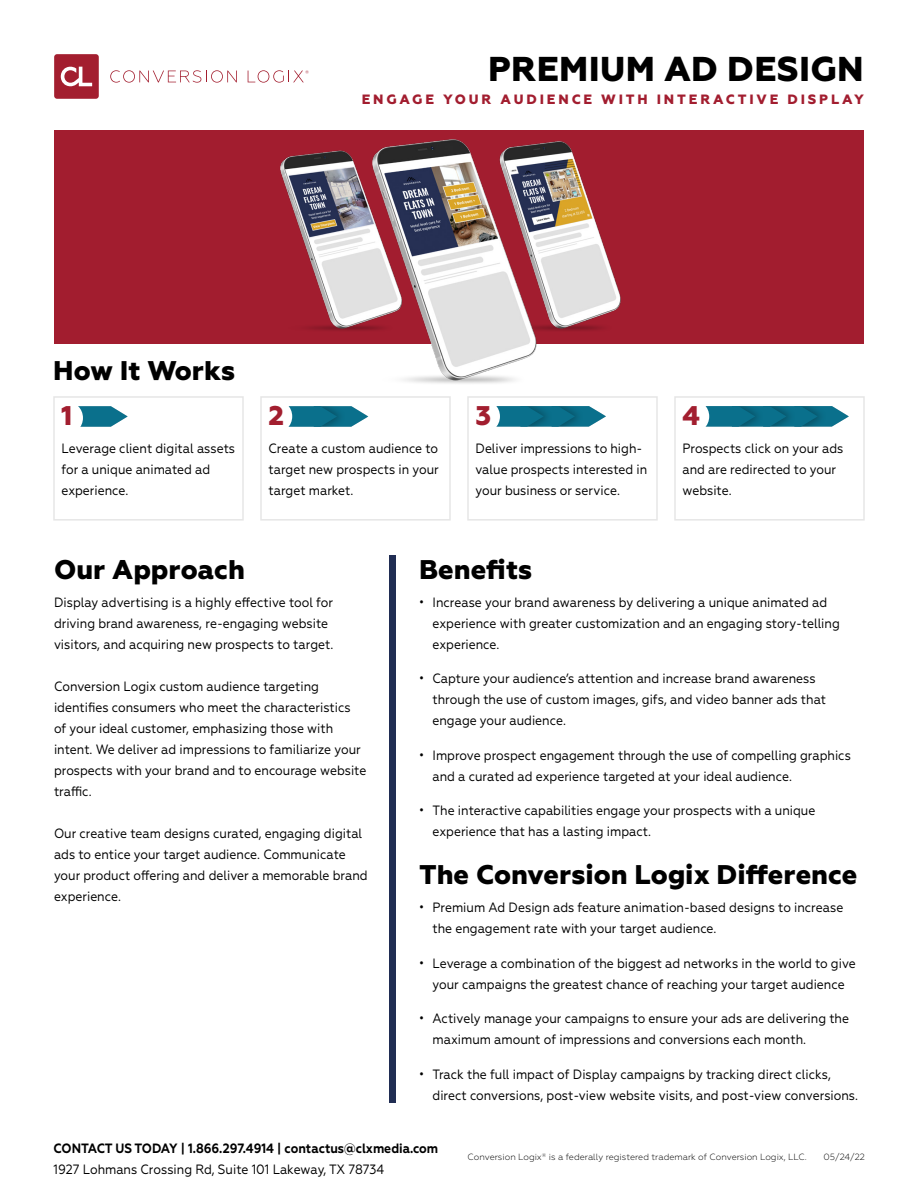
<style>
.page{position:relative;width:918px;height:1188px;background:#fff}
.page>*{position:absolute;margin:0;border:0;box-sizing:border-box;transform-origin:0 0}
.Main_Headline{font:800 34.5px "Geometria";letter-spacing:.01em;color:#000}
.t1{font:800 27px "Geometria";color:#000}
.t2{font:800 27px "Geometria";color:#a21e2f}
.Body{font:13.5px/21px "Geometria";color:#000;scale:.91 1}
.t3{font:700 13.5px "Geometria";color:#000;scale:.91 1}
.Red_Title{font:800 13.5px "Geometria";letter-spacing:.21em;color:#a21d2f}
.t4{font:300 9px "Geometria";color:#000}
</style>
<div class="page">
<div style="left:389px;top:555px;width:6px;height:548px;background:#202d53"></div>
<svg style="left:706px;top:406px;width:143px;height:21px;background:#1c7790"></svg>
<svg style="left:497px;top:406px;width:109px;height:21px;background:#207a93"></svg>
<svg style="left:289px;top:406px;width:79px;height:21px;background:#287f97"></svg>
<svg style="left:79px;top:406px;width:49px;height:21px"></svg>
<div style="left:676px;top:400px;width:33px;height:33px;background:#fff;border-radius:50%"></div>
<div style="left:467px;top:400px;width:33px;height:33px;background:#fff;border-radius:50%"></div>
<div style="left:259px;top:400px;width:33px;height:33px;background:#fff;border-radius:50%"></div>
<div style="left:50px;top:401px;width:33px;height:34px;background:#fff;border-radius:50%"></div>
<div style="left:53px;top:396px;width:191px;height:125px;border:2px solid #e6e6e6"></div>
<div style="left:260px;top:396px;width:191px;height:125px;border:2px solid #e6e6e6"></div>
<div style="left:467px;top:396px;width:191px;height:125px;border:2px solid #e6e6e6"></div>
<div style="left:674px;top:396px;width:191px;height:125px;border:2px solid #e6e6e6"></div>
<div style="left:55px;top:130px;width:809px;height:213px;background:#a21d2f"></div>
<img style="left:270px;top:150px;width:78px;height:194px">
<img style="left:573px;top:154px;width:52px;height:190px">
<img style="left:348px;top:139px;width:225px;height:245px">
<div style="left:54px;top:54px;width:45px;height:45px;background:#a31e2f;border-radius:3px"></div>
<svg style="left:61px;top:67px;width:31px;height:19px"></svg>
<svg style="left:110px;top:70px;width:127px;height:13px"></svg>
<svg style="left:248px;top:70px;width:61px;height:13px"></svg>
<p class="Main_Headline" style="left:488px;top:48px;width:377px">PREMIUM AD DESIGN</p>
<p class="Red_Title" style="left:362px;top:91px;width:504px">ENGAGE YOUR AUDIENCE WITH INTERACTIVE DISPLAY</p>
<p class="t1" style="left:53px;top:354px;width:183px">How It Works</p>
<p class="t2" style="left:62px;top:400px;width:12px">1</p>
<p class="Body" style="left:62px;top:438px;width:192px">Leverage client digital assets for a unique animated ad experience.</p>
<p class="t2" style="left:268px;top:400px;width:17px">2</p>
<p class="Body" style="left:268px;top:438px;width:189px;text-align:justify">Create a custom audience to target new prospects in your target market.</p>
<p class="t2" style="left:476px;top:400px;width:17px">3</p>
<p class="Body" style="left:476px;top:438px;width:190px">Deliver impressions to high&shy;value prospects interested in your business or service.</p>
<p class="t2" style="left:683px;top:400px;width:19px">4</p>
<p class="Body" style="left:683px;top:438px;width:178px">Prospects click on your ads and are redirected to your website.</p>
<p class="t1" style="left:54px;top:554px;width:192px">Our Approach</p>
<p class="Body" style="left:54px;top:592px;width:308px">Display advertising is a highly effective tool for driving brand awareness, re-engaging website visitors, and acquiring new prospects to target.</p>
<p class="Body" style="left:54px;top:676px;width:293px">Conversion Logix custom audience targeting</p>
<p class="Body" style="left:54px;top:697px;width:328px">identifies consumers who meet the characteristics</p>
<p class="Body" style="left:54px;top:718px;width:308px">of your ideal customer, emphasizing those with</p>
<p class="Body" style="left:54px;top:739px;width:339px">intent. We deliver ad impressions to familiarize your</p>
<p class="Body" style="left:54px;top:760px;width:345px">prospects with your brand and to encourage website traffic.</p>
<p class="Body" style="left:54px;top:823px;width:346px">Our creative team designs curated, engaging digital ads to entice your target audience. Communicate your product offering and deliver a memorable brand experience.</p>
<p class="t1" style="left:419px;top:554px;width:115px">Benefits</p>
<p class="Body" style="left:433px;top:592px;width:449px;text-indent:-14px">• Increase your brand awareness by delivering a unique animated ad experience with greater customization and an engaging story-telling experience.</p>
<p class="Body" style="left:433px;top:668px;width:434px;text-indent:-14px">• Capture your audience’s attention and increase brand awareness through the use of custom images, gifs, and video banner ads that engage your audience.</p>
<p class="Body" style="left:433px;top:745px;width:461px;text-indent:-14px">• Improve prospect engagement through the use of compelling graphics and a curated ad experience targeted at your ideal audience.</p>
<p class="Body" style="left:433px;top:800px;width:422px;text-indent:-14px">• The interactive capabilities engage your prospects with a unique experience that has a lasting impact.</p>
<p class="t1" style="left:419px;top:859px;width:440px">The Conversion Logix Difference</p>
<p class="Body" style="left:433px;top:897px;width:453px;text-indent:-14px">• Premium Ad Design ads feature animation-based designs to increase the engagement rate with your target audience.</p>
<p class="Body" style="left:419px;top:952px;width:481px;text-align:center">• Leverage a combination of the biggest ad networks in the world to give your campaigns the greatest chance of reaching your target audience</p>
<p class="Body" style="left:433px;top:1008px;width:459px;text-indent:-14px">• Actively manage your campaigns to ensure your ads are delivering the maximum amount of impressions and conversions each month.</p>
<p class="Body" style="left:433px;top:1063px;width:469px;text-indent:-14px">• Track the full impact of Display campaigns by tracking direct clicks, direct conversions, post-view website visits, and post-view conversions.</p>
<p class="t3" style="left:53px;top:1140px;width:424px">CONTACT US TODAY | 1.866.297.4914 | contactus@clxmedia.com</p>
<p class="Body" style="left:53px;top:1158px;width:365px">1927 Lohmans Crossing Rd, Suite 101 Lakeway, TX 78734</p>
<p class="t4" style="left:468px;top:1152px;width:341px">Conversion Logix<sup>®</sup> is a federally registered trademark of Conversion Logix, LLC.</p>
<p class="t4" style="left:823px;top:1152px;width:43px">05/24/22</p>
</div>
